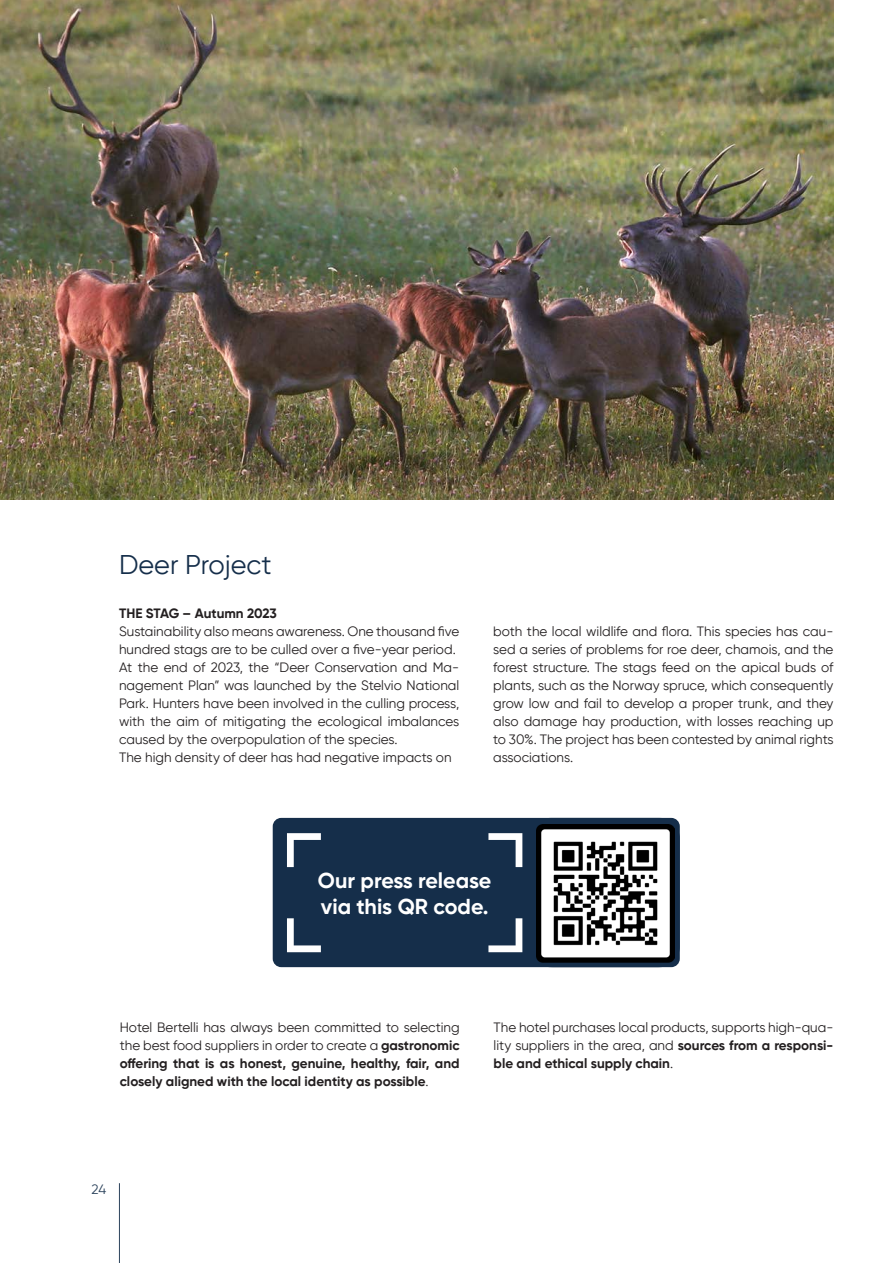
<style>
.page{position:relative;width:893px;height:1263px;background:#fff}
.page>*{position:absolute;margin:0;border:0;box-sizing:border-box;transform-origin:0 0}
.t1{font:27px "Gilroy";color:#152e4a}
.t2{font:700 21.6px "Gilroy";color:#fff}
.t3{font:13.5px/18px "Gilroy";color:#231f20;text-align:justify}
.t4{font:700 13.5px/18px "Gilroy";color:#231f20;text-align:justify}
.t5{font:13.5px "Gilroy";color:#2c435c}
.s1{font-weight:400}
.s2{font-weight:700}
</style>
<div class="page">
<hr style="left:119px;top:1183px;width:1px;height:80px;background:#2c435c">
<img style="left:0;top:0;width:833px;height:499px">
<div style="left:273px;top:818px;width:407px;height:149px;background:#152e4a;border-radius:9px"></div>
<img style="left:536px;top:824px;width:138px;height:143px">
<svg style="left:287px;top:833px;width:34px;height:34px"></svg>
<svg style="left:488px;top:918px;width:34px;height:34px"></svg>
<svg style="left:488px;top:833px;width:34px;height:34px"></svg>
<svg style="left:287px;top:918px;width:34px;height:34px"></svg>
<p class="t1" style="left:119px;top:548px;width:154px">Deer Project</p>
<p class="t4" style="left:119px;top:604px;width:159px">THE STAG – Autumn 2023</p>
<p class="t3" style="left:119px;top:622px;width:342px">Sustainability also means awareness. One thousand five hundred stags are to be culled over a five-year period.</p>
<p class="t3" style="left:119px;top:658px;width:342px">At the end of 2023, the “Deer Conservation and Ma&shy;nagement Plan” was launched by the Stelvio National Park. Hunters have been involved in the culling process, with the aim of mitigating the ecological imbalances caused by the overpopulation of the species.</p>
<p class="t3" style="left:119px;top:748px;width:334px">The high density of deer has had negative impacts on</p>
<p class="t3" style="left:493px;top:622px;width:342px">both the local wildlife and flora. This species has cau&shy;sed a series of problems for roe deer, chamois, and the forest structure. The stags feed on the apical buds of plants, such as the Norway spruce, which consequently grow low and fail to develop a proper trunk, and they also damage hay production, with losses reaching up to 30%. The project has been contested by animal rights associations.</p>
<p class="t2" style="left:318px;top:867px;width:175px">Our press release</p>
<p class="t2" style="left:321px;top:893px;width:169px">via this QR code.</p>
<p class="t4" style="left:120px;top:1018px;width:341px"><span class="s1">Hotel Bertelli has always been committed to selecting the best food suppliers in order to create a</span> gastronomic offering that is as honest, genuine, healthy, fair, and closely aligned with the local identity as possible<span class="s1">.</span></p>
<p class="t3" style="left:494px;top:1018px;width:341px">The hotel purchases local products, supports high-qua&shy;lity suppliers in the area, and <span class="s2">sources from a responsi&shy;ble and ethical supply chain</span>.</p>
<p class="t5" style="left:92px;top:1181px;width:16px">24</p>
</div>
